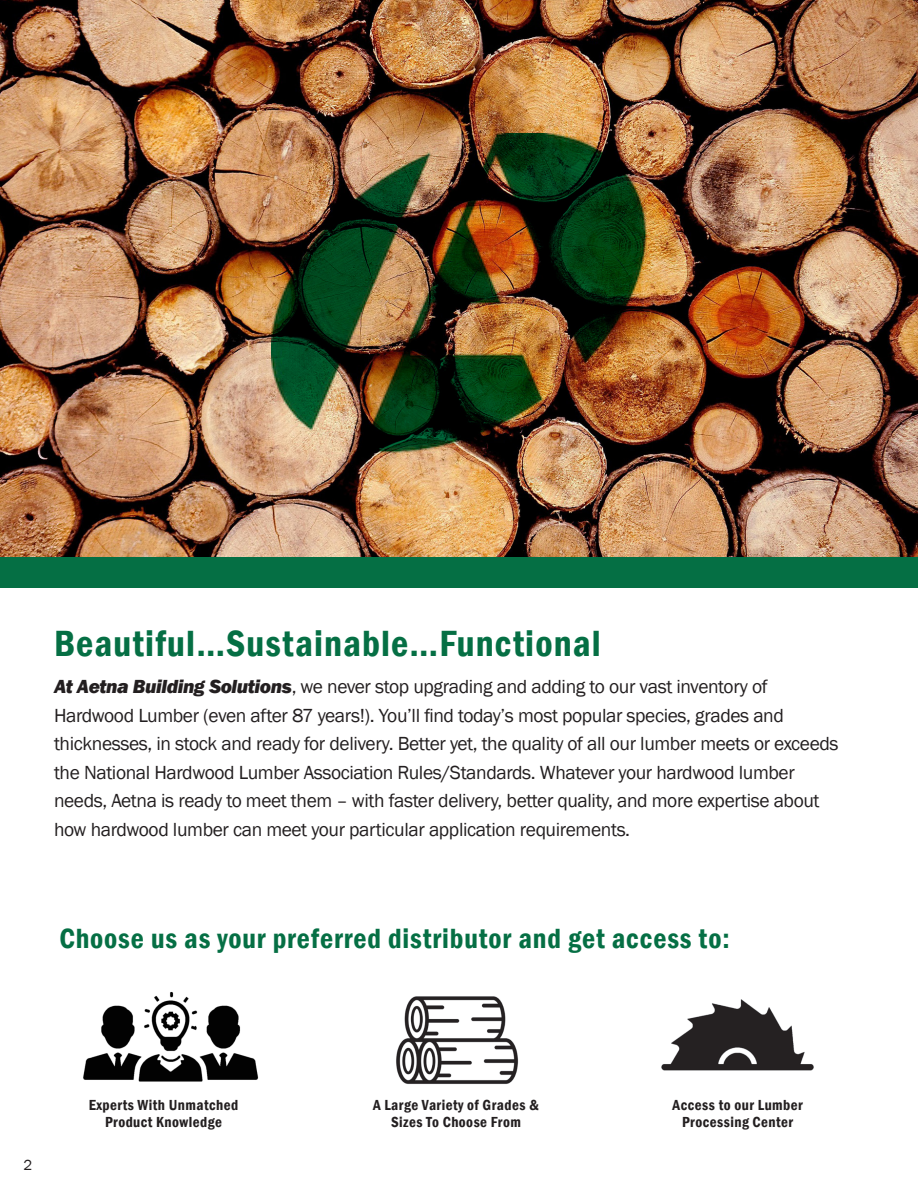
<style>
.page{position:relative;width:918px;height:1188px;background:#fff}
.page>*{position:absolute;margin:0;border:0;box-sizing:border-box;transform-origin:0 0}
.t1{font:600 condensed 37.5px "Franklin Gothic";letter-spacing:.03em;color:#056f44}
.t2{font:600 condensed 28.65px "Franklin Gothic";letter-spacing:.03em;color:#056f44}
.t3{font:19.5px/28.5px "Franklin Gothic";letter-spacing:-.02em;color:#231f20}
.t4{font:600 condensed 15px/16.5px "Franklin Gothic";letter-spacing:.03em;color:#231f20;text-align:center}
.t5{font:15px "Franklin Gothic";color:#231f20}
.s1{font-weight:800;font-style:italic}
</style>
<div class="page">
<img style="left:83px;top:992px;width:176px;height:90px">
<img style="left:661px;top:999px;width:153px;height:72px">
<img style="left:396px;top:996px;width:123px;height:88px">
<img style="left:0;top:0;width:918px;height:557px">
<div style="left:0;top:557px;width:918px;height:31px;background:#056f44"></div>
<img style="left:271px;top:133px;width:376px;height:319px">
<p class="t1" style="left:54px;top:618px;width:548px">Beautiful…Sustainable…Functional</p>
<p class="t3" style="left:54px;top:673px;width:786px"><span class="s1">At Aetna Building Solutions</span>, we never stop upgrading and adding to our vast inventory of Hardwood Lumber (even after 87 years!). You’ll find today’s most popular species, grades and thicknesses, in stock and ready for delivery. Better yet, the quality of all our lumber meets or exceeds the National Hardwood Lumber Association Rules/Standards. Whatever your hardwood lumber needs, Aetna is ready to meet them – with faster delivery, better quality, and more expertise about how hardwood lumber can meet your particular application requirements.</p>
<p class="t2" style="left:59px;top:920px;width:672px">Choose us as your preferred distributor and get access to:</p>
<p class="t5" style="left:23px;top:1155px;width:10px">2</p>
<p class="t4" style="left:89px;top:1097px;width:151px">Experts With Unmatched<br>Product Knowledge</p>
<p class="t4" style="left:373px;top:1097px;width:167px">A Large Variety of Grades &amp;<br>Sizes To Choose From</p>
<p class="t4" style="left:673px;top:1097px;width:132px">Access to our Lumber<br>Processing Center</p>
</div>
